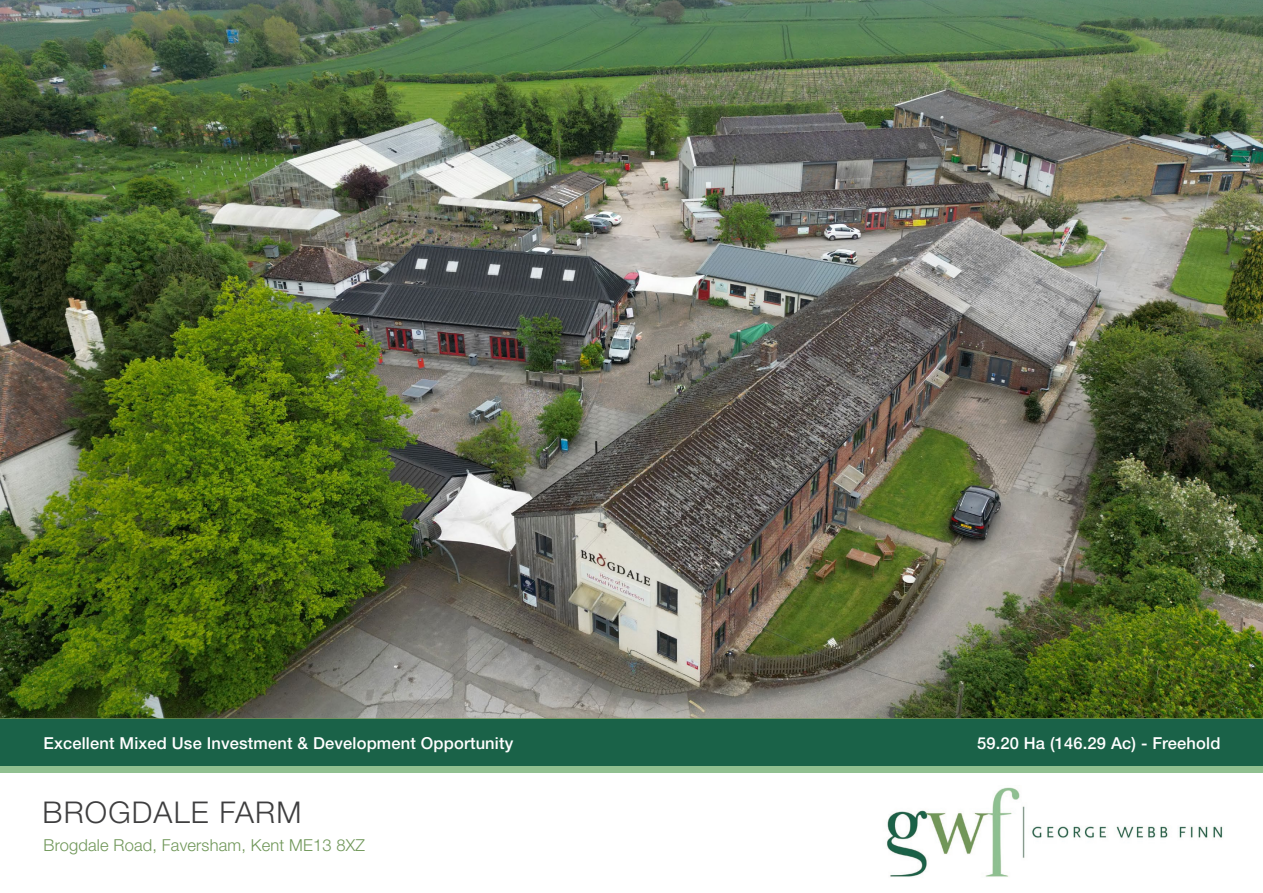
<style>
.page{position:relative;width:1263px;height:893px;background:#fff}
.page>*{position:absolute;margin:0;border:0;box-sizing:border-box;transform-origin:0 0}
.P1_House_Name{font:300 30px "Helvetica Neue";letter-spacing:.04em;color:#3e3e3f}
.P1_Address{font:500 16.5px "Helvetica Neue";letter-spacing:.01em;color:#fff}
.P1_Address-2{font:300 16.5px "Helvetica Neue";letter-spacing:.01em;color:#709759}
</style>
<div class="page">
<img style="left:0;top:0;width:1263px;height:719px">
<div style="left:0;top:719px;width:1263px;height:47px;background:#1a6248"></div>
<div style="left:0;top:766px;width:1263px;height:7px;background:#90c090"></div>
<img style="left:887px;top:787px;width:336px;height:90px">
<p class="P1_Address" style="left:44px;top:733px;width:471px">Excellent Mixed Use Investment &amp; Development Opportunity</p>
<p class="P1_Address" style="left:977px;top:734px;width:245px">59.20 Ha (146.29 Ac) - Freehold</p>
<p class="P1_House_Name" style="left:43px;top:794px;width:260px">BROGDALE FARM</p>
<p class="P1_Address-2" style="left:44px;top:835px;width:323px">Brogdale Road, Faversham, Kent ME13 8XZ</p>
</div>
